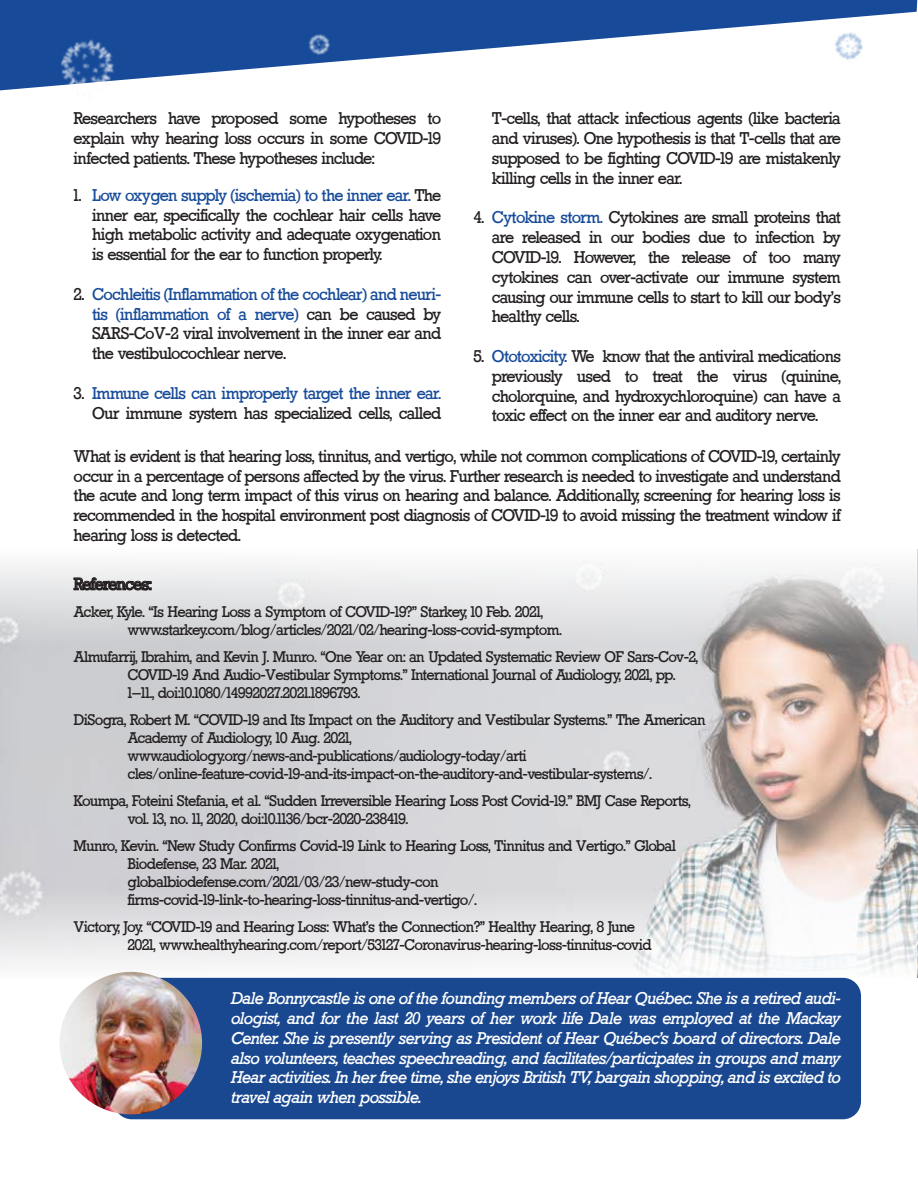
<style>
.page{position:relative;width:918px;height:1188px;background:#fff}
.page>*{position:absolute;margin:0;border:0;box-sizing:border-box;transform-origin:0 0}
.t1{font:16.5px/19.8px "Rockwell";color:#231f20;text-align:justify}
.t2{font:italic 16.5px/19.8px "Rockwell";color:#fff;text-align:justify}
.t3{font:16.5px "Rockwell";color:#174b99}
.t4{font:15px/18px "Rockwell";color:#231f20}
.s1{color:#174b99}
</style>
<div class="page">
<img style="left:0;top:645px;width:918px;height:333px">
<svg style="left:72px;top:564px;width:713px;height:81px"></svg>
<svg style="left:0;top:888px;width:917px;height:94px"></svg>
<img style="left:0;top:817px;width:96px;height:152px">
<img style="left:521px;top:561px;width:135px;height:83px">
<img style="left:224px;top:564px;width:135px;height:97px">
<div style="left:550px;top:697px;width:134px;height:134px;background:#dbdbde"></div>
<img style="left:839px;top:663px;width:79px;height:96px">
<img style="left:0;top:564px;width:72px;height:132px">
<img style="left:785px;top:549px;width:133px;height:114px">
<svg style="left:74px;top:577px;width:77px;height:13px"></svg>
<div style="left:114px;top:978px;width:747px;height:141px;background:#194890;border-radius:18px"></div>
<img style="left:60px;top:972px;width:142px;height:142px;border-radius:71px">
<svg style="left:0;top:0;width:918px;height:91px;fill:#174b99"></svg>
<img style="left:255px;top:0;width:127px;height:91px">
<img style="left:7px;top:0;width:159px;height:91px">
<img style="left:781px;top:0;width:135px;height:91px">
<p class="t1" style="left:74px;top:109px;width:368px">Researchers have proposed some hypotheses to explain why hearing loss occurs in some COVID-19 infected patients. These hypotheses include:</p>
<p class="t1" style="left:492px;top:109px;width:350px">T-cells, that attack infectious agents (like bacteria and viruses). One hypothesis is that T-cells that are supposed to be fighting COVID-19 are mistakenly killing cells in the inner ear.</p>
<p class="t1" style="left:492px;top:208px;width:350px"><span class="s1">Cytokine storm.</span> Cytokines are small proteins that are released in our bodies due to infection by COVID-19. However, the release of too many cytokines can over-activate our immune system causing our immune cells to start to kill our body’s healthy cells.</p>
<p class="t1" style="left:492px;top:347px;width:350px"><span class="s1">Ototoxicity.</span> We know that the antiviral medications previously used to treat the virus (quinine, cholorquine, and hydroxychloroquine) can have a toxic effect on the inner ear and auditory nerve.</p>
<p class="t1" style="left:92px;top:185px;width:350px"><span class="s1">Low oxygen supply (ischemia) to the inner ear.</span> The inner ear, specifically the cochlear hair cells have high metabolic activity and adequate oxygenation is essential for the ear to function properly.</p>
<p class="t1" style="left:92px;top:284px;width:350px"><span class="s1">Cochleitis (Inflammation of the cochlear) and neuri&shy;tis (inflammation of a nerve)</span> can be caused by SARS-CoV-2 viral involvement in the inner ear and the vestibulocochlear nerve.</p>
<p class="t3" style="left:92px;top:384px;width:350px">Immune cells can improperly target the inner ear.</p>
<p class="t1" style="left:92px;top:403px;width:350px">Our immune system has specialized cells, called</p>
<p class="t1" style="left:74px;top:185px;width:9px">1.</p>
<p class="t1" style="left:474px;top:208px;width:12px">4.</p>
<p class="t1" style="left:74px;top:284px;width:12px">2.</p>
<p class="t1" style="left:474px;top:347px;width:12px">5.</p>
<p class="t1" style="left:74px;top:383px;width:12px">3.</p>
<p class="t1" style="left:74px;top:447px;width:768px">What is evident is that hearing loss, tinnitus, and vertigo, while not common complications of COVID-19, certainly occur in a percentage of persons affected by the virus. Further research is needed to investigate and understand the acute and long term impact of this virus on hearing and balance. Additionally, screening for hearing loss is recommended in the hospital environment post diagnosis of COVID-19 to avoid missing the treatment window if hearing loss is detected.</p>
<p class="t1" style="left:74px;top:574px;width:79px">References:</p>
<p class="t4" style="left:128px;top:603px;width:435px;text-indent:-54px">Acker, Kyle. “Is Hearing Loss a Symptom of COVID-19?” Starkey, 10 Feb. 2021, www.starkey.com/blog/articles/2021/02/hearing-loss-covid-symptom.</p>
<p class="t4" style="left:128px;top:648px;width:571px;text-indent:-54px">Almufarrij, Ibrahim, and Kevin J. Munro. “One Year on: an Updated Systematic Review OF Sars-Cov-2,<br>COVID-19 And Audio-Vestibular Symptoms.” International Journal of Audiology, 2021, pp.<br>1–11., doi:10.1080/14992027.2021.1896793.</p>
<p class="t4" style="left:128px;top:711px;width:579px;text-indent:-54px">DiSogra, Robert M. “COVID-19 and Its Impact on the Auditory and Vestibular Systems.” The American Academy of Audiology, 10 Aug. 2021, www.audiology.org/news-and-publications/audiology-today/arti cles/online-feature-covid-19-and-its-impact-on-the-auditory-and-vestibular-systems/.</p>
<p class="t4" style="left:128px;top:792px;width:564px;text-indent:-54px">Koumpa, Foteini Stefania, et al. “Sudden Irreversible Hearing Loss Post Covid-19.” BMJ Case Reports, vol. 13, no. 11, 2020, doi:10.1136/bcr-2020-238419.</p>
<p class="t4" style="left:128px;top:837px;width:549px;text-indent:-54px">Munro, Kevin. “New Study Confirms Covid-19 Link to Hearing Loss, Tinnitus and Vertigo.” Global Biodefense, 23 Mar. 2021,<br>globalbiodefense.com/2021/03/23/new-study-con firms-covid-19-link-to-hearing-loss-tinnitus-and-vertigo/.</p>
<p class="t4" style="left:128px;top:918px;width:525px;text-indent:-54px">Victory, Joy. “COVID-19 and Hearing Loss: What's the Connection?” Healthy Hearing, 8 June<br>2021, www.healthyhearing.com/report/53127-Coronavirus-hearing-loss-tinnitus-covid</p>
<p class="t2" style="left:231px;top:989px;width:611px">Dale Bonnycastle is one of the founding members of Hear Québec. She is a retired audi&shy;ologist, and for the last 20 years of her work life Dale was employed at the Mackay Center. She is presently serving as President of Hear Québec’s board of directors. Dale also volunteers, teaches speechreading, and facilitates/participates in groups and many Hear activities. In her free time, she enjoys British TV, bargain shopping, and is excited to travel again when possible.</p>
</div>
